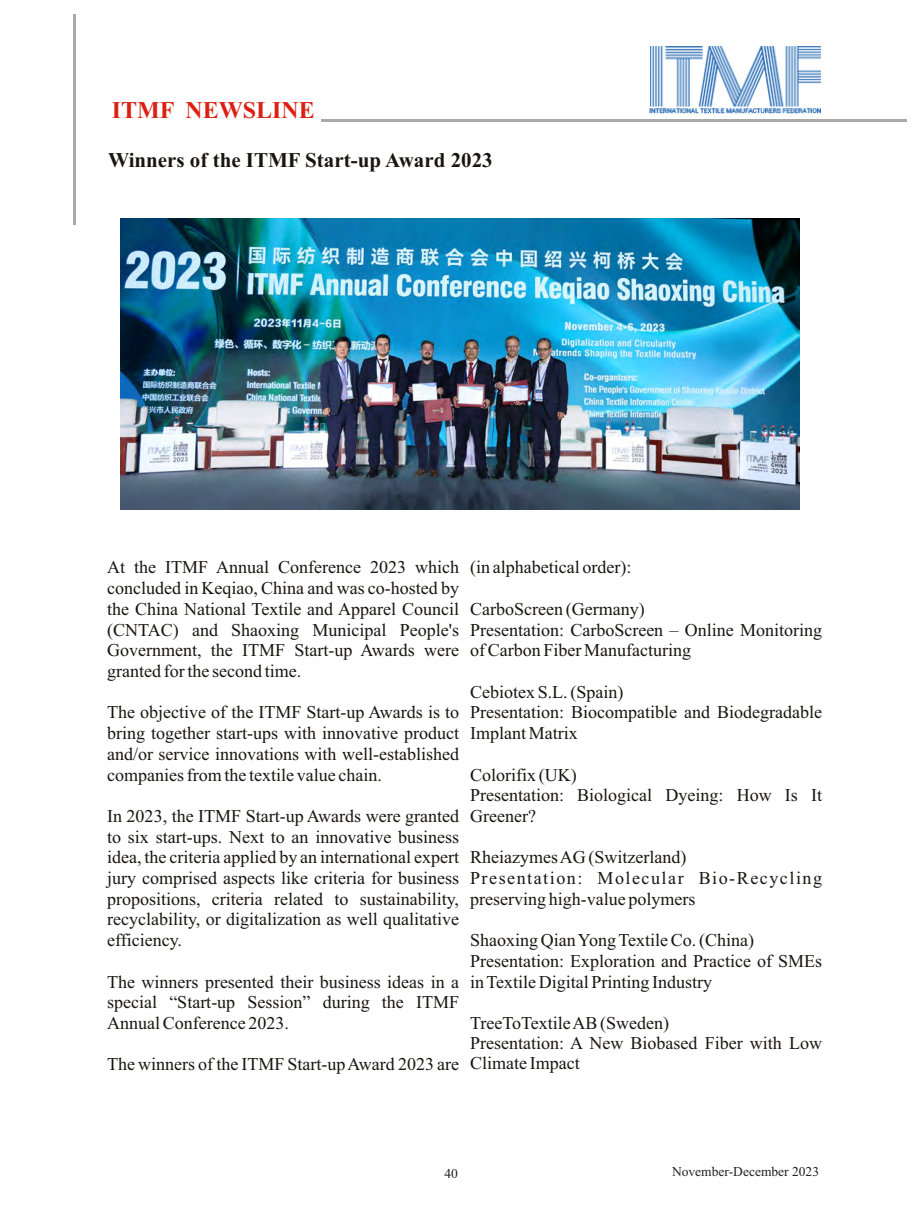
<style>
.page{position:relative;width:920px;height:1218px;background:#fff}
.page>*{position:absolute;margin:0;border:0;box-sizing:border-box;transform-origin:0 0}
.t1{font:700 24px "Times New Roman";color:#da2114}
.t2{font:700 21px "Times New Roman";color:#1a150f}
.t3{font:18px/20.7px "Times New Roman";color:#1a150f}
.t4{font:13.5px "Times New Roman";color:#202020}
</style>
<div class="page">
<hr style="left:321px;top:119px;width:586px;height:3px;background:#aaa9a8">
<hr style="left:73px;top:14px;width:3px;height:210px;background:#aaa9a8">
<img style="left:121px;top:218px;width:678px;height:291px">
<img style="left:649px;top:47px;width:171px;height:67px">
<h1 class="t1" style="left:112px;top:102px;width:205px">ITMF NEWSLINE</h1>
<p class="t2" style="left:108px;top:152px;width:386px">Winners of the ITMF Start-up Award 2023</p>
<p class="t3" style="left:107px;top:559px;width:353px;text-align:justify">At the ITMF Annual Conference 2023 which concluded in Keqiao, China and was co-hosted by the China National Textile and Apparel Council (CNTAC) and Shaoxing Municipal People's Government, the ITMF Start-up Awards were granted for the second time.</p>
<p class="t3" style="left:107px;top:704px;width:353px;text-align:justify">The objective of the ITMF Start-up Awards is to bring together start-ups with innovative product and/or service innovations with well-established companies from the textile value chain.</p>
<p class="t3" style="left:107px;top:807px;width:354px;text-align:justify">In 2023, the ITMF Start-up Awards were granted to six start-ups. Next to an innovative business idea, the criteria applied by an international expert jury comprised aspects like criteria for business propositions, criteria related to sustainability, recyclability, or digitalization as well qualitative efficiency.</p>
<p class="t3" style="left:107px;top:973px;width:353px;text-align:justify">The winners presented their business ideas in a special “Start-up Session” during the ITMF Annual Conference 2023.</p>
<p class="t3" style="left:107px;top:1055px;width:353px">The winners of the ITMF Start-up Award 2023 are</p>
<p class="t3" style="left:470px;top:559px;width:163px">(in alphabetical order):</p>
<p class="t3" style="left:470px;top:600px;width:353px">CarboScreen (Germany)<br>Presentation: CarboScreen – Online Monitoring of Carbon Fiber Manufacturing</p>
<p class="t3" style="left:470px;top:683px;width:353px">Cebiotex S.L. (Spain)<br>Presentation: Biocompatible and Biodegradable<br>Implant Matrix</p>
<p class="t3" style="left:470px;top:766px;width:353px">Colorifix (UK)<br>Presentation: Biological Dyeing: How Is It<br>Greener?</p>
<p class="t3" style="left:470px;top:848px;width:353px">Rheiazymes AG (Switzerland)<br>Presentation: Molecular Bio-Recycling preserving high-value polymers</p>
<p class="t3" style="left:470px;top:931px;width:353px">Shaoxing Qian Yong Textile Co. (China)<br>Presentation: Exploration and Practice of SMEs in Textile Digital Printing Industry</p>
<p class="t3" style="left:470px;top:1014px;width:353px;line-height:20.1px">TreeToTextile AB (Sweden)<br>Presentation: A New Biobased Fiber with Low<br>Climate Impact</p>
<p class="t4" style="left:444px;top:1168px;width:15px">40</p>
<p class="t4" style="left:672px;top:1166px;width:149px">November-December 2023</p>
</div>
